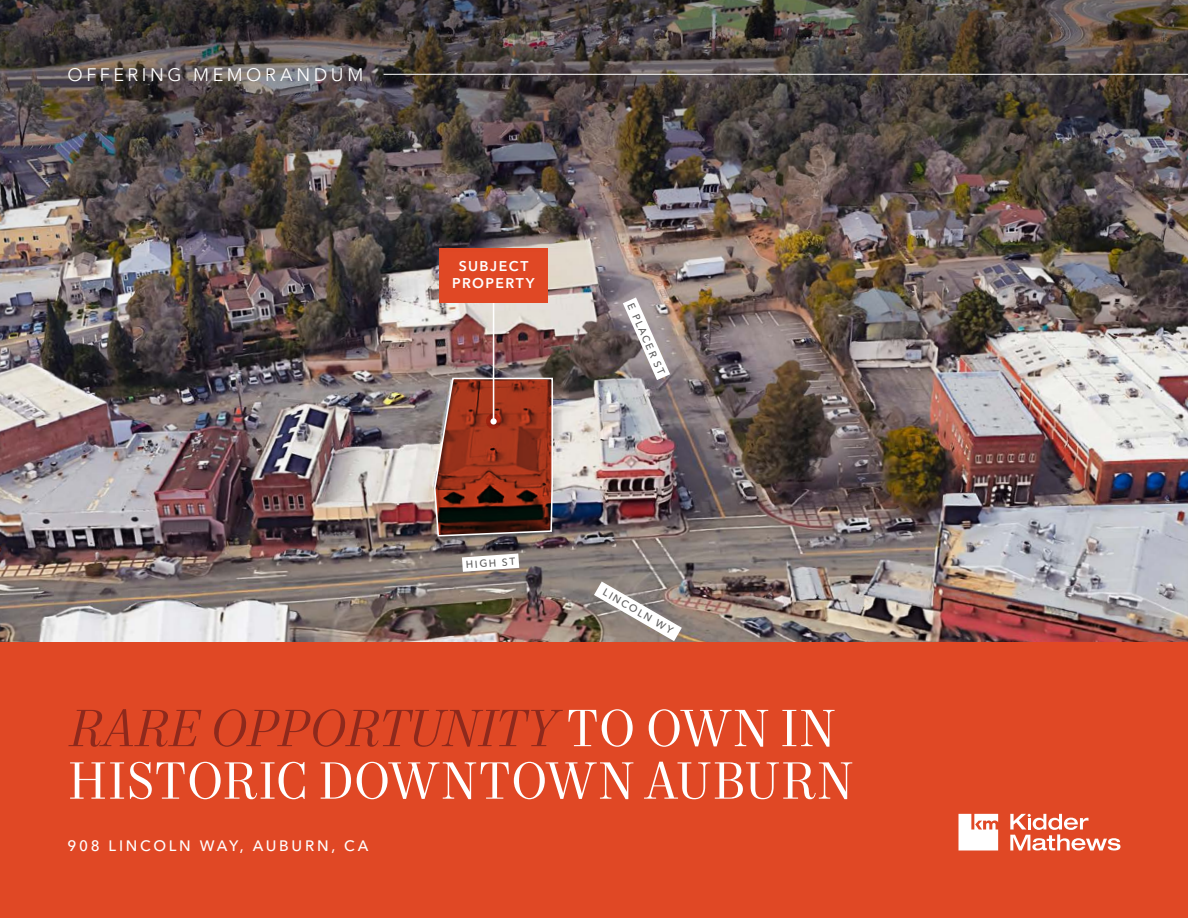
<style>
.page{position:relative;width:1188px;height:918px;background:#e04825}
.page>*{position:absolute;margin:0;border:0;box-sizing:border-box;transform-origin:0 0}
.Headline_-_Level_1_-_White_2023{font:52.5px/52.5px "Mort Modern 08";letter-spacing:-.005em;color:#fff}
.Section_Identifier_-_White_2023{font:18px "Avenir Next LT Pro";letter-spacing:.2em;color:#fff}
.Property_Address_-_White_2023{font:500 15px "Avenir Next LT Pro";letter-spacing:.185em;color:#fff}
.Subject_Property_Label_-_White_2023{font:600 14.1px/17.1px "Avenir Next LT Pro";letter-spacing:.105em;color:#fff;text-align:center}
.Street_Names_-_Ash_2023{font:500 10.2px "Avenir Next LT Pro";color:#5e5d5d}
.s1{font-style:italic;color:#8e291c}
</style>
<div class="page">
<img style="left:0;top:253px;width:1188px;height:388px">
<svg style="left:594px;top:582px;width:88px;height:59px;background:#aca49e"></svg>
<svg style="left:462px;top:554px;width:57px;height:18px"></svg>
<svg style="left:623px;top:297px;width:47px;height:83px;background:#b4adae"></svg>
<svg style="left:433px;top:377px;width:121px;height:160px;background:#873c2a"></svg>
<svg style="left:486px;top:414px;width:15px;height:15px"></svg>
<hr style="left:493px;top:300px;width:1px;height:121px;background:#fff">
<svg style="left:490px;top:418px;width:7px;height:7px"></svg>
<div style="left:439px;top:249px;width:109px;height:54px;background:#e04825"></div>
<img style="left:0;top:0;width:1188px;height:253px">
<hr style="left:384px;top:74px;width:804px;height:1px;background:#fff">
<svg style="left:1010px;top:814px;width:110px;height:36px"></svg>
<svg style="left:959px;top:814px;width:39px;height:37px"></svg>
<p class="Section_Identifier_-_White_2023" style="left:68px;top:64px;width:297px">OFFERING MEMORANDUM</p>
<p class="Subject_Property_Label_-_White_2023" style="left:452px;top:257px;width:84px">SUBJECT<br>PROPERTY</p>
<p class="Street_Names_-_Ash_2023" style="left:636px;top:301px;width:79px;rotate:66deg">E PLACER ST</p>
<p class="Street_Names_-_Ash_2023" style="left:465px;top:559px;width:51px;rotate:-4deg">HIGH ST</p>
<p class="Street_Names_-_Ash_2023" style="left:607px;top:586px;width:81px;rotate:30deg">LINCOLN WY</p>
<p class="Headline_-_Level_1_-_White_2023" style="left:68px;top:705px;width:788px"><span class="s1">RARE OPPORTUNITY</span> TO OWN IN<br>HISTORIC DOWNTOWN AUBURN</p>
<p class="Property_Address_-_White_2023" style="left:68px;top:836px;width:303px">908 LINCOLN WAY, AUBURN, CA</p>
</div>
